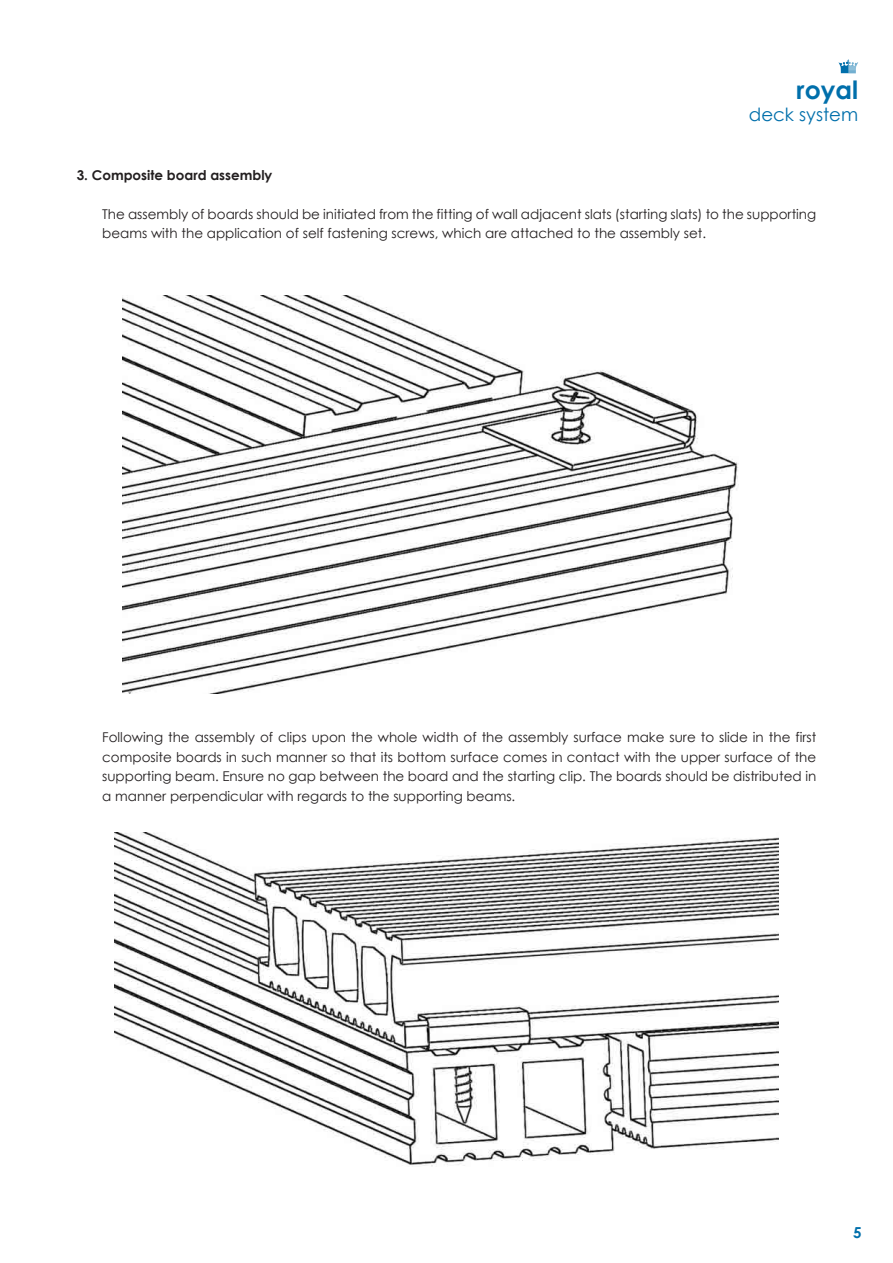
<style>
.page{position:relative;width:893px;height:1263px;background:#fff}
.page>*{position:absolute;margin:0;border:0;box-sizing:border-box;transform-origin:0 0}
.t1{font:700 25.2px "Century Gothic";color:#006fab}
.t2{font:18.3px "Century Gothic";color:#006fab}
.t3{font:700 15.15px "Century Gothic";color:#006fab}
.t4{font:13.5px/19.5px "Century Gothic";color:#231f20}
.t5{font:700 13.5px "Century Gothic";color:#231f20}
</style>
<div class="page">
<svg style="left:838px;top:59px;width:20px;height:14px"></svg>
<img style="left:122px;top:295px;width:617px;height:399px">
<img style="left:114px;top:832px;width:665px;height:335px">
<h1 class="t1" style="left:797px;top:70px;width:63px">royal</h1>
<h2 class="t2" style="left:749px;top:101px;width:111px">deck system</h2>
<p class="t5" style="left:77px;top:165px;width:197px">3. Composite board assembly</p>
<p class="t4" style="left:102px;top:204px;width:715px">The assembly of boards should be initiated from the fitting of wall adjacent slats (starting slats) to the supporting beams with the application of self fastening screws, which are attached to the assembly set.</p>
<p class="t4" style="left:102px;top:727px;width:716px;text-align:justify">Following the assembly of clips upon the whole width of the assembly surface make sure to slide in the first composite boards in such manner so that its bottom surface comes in contact with the upper surface of the supporting beam. Ensure no gap between the board and the starting clip. The boards should be distributed in a manner perpendicular with regards to the supporting beams.</p>
<p class="t3" style="left:853px;top:1221px;width:10px">5</p>
</div>
